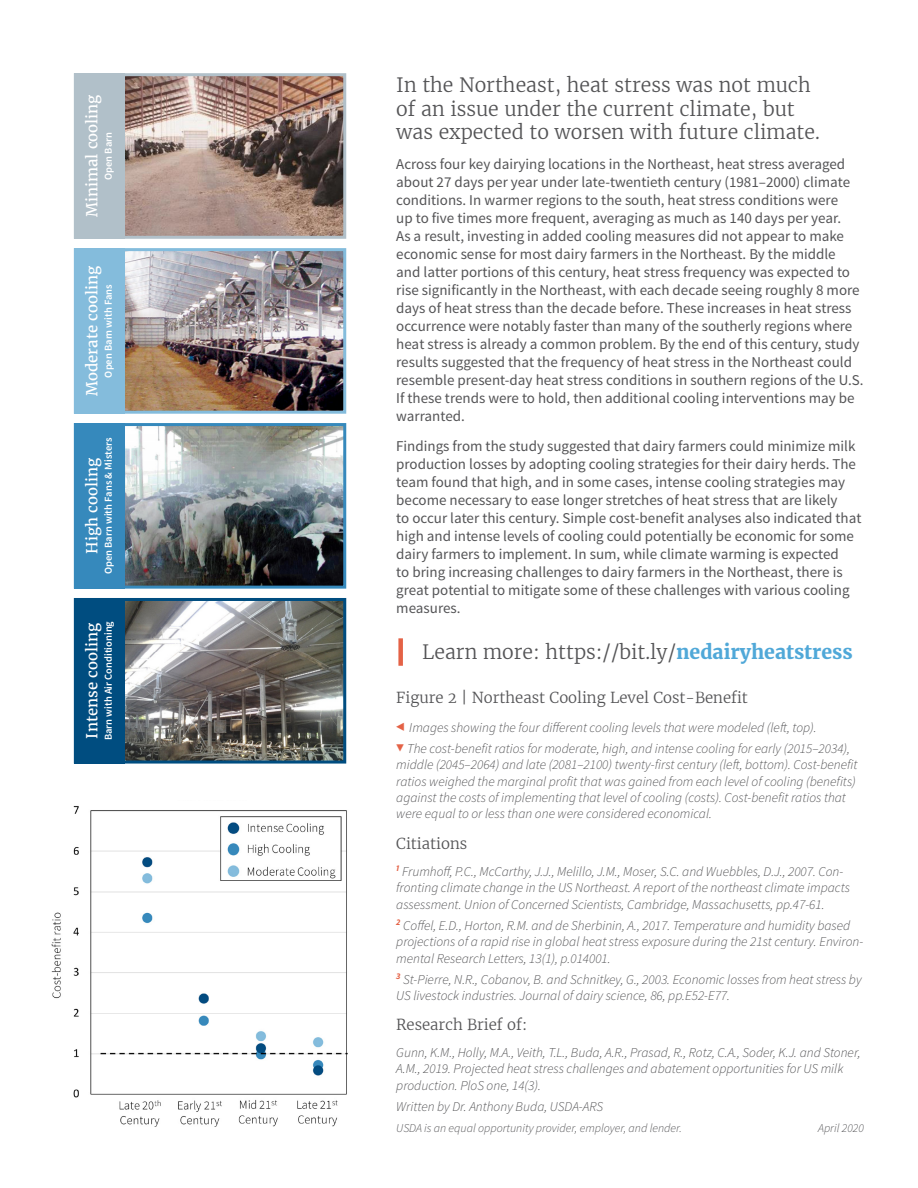
<style>
.page{position:relative;width:918px;height:1188px;background:#fff}
.page>*{position:absolute;margin:0;border:0;box-sizing:border-box;transform-origin:0 0}
.t1{font:300 19.5px/23.4px "Merriweather";color:#545456}
.t2{font:15px/18px "Source Sans Pro";color:#545456}
.t3{font:300 15px "Merriweather";color:#545456}
.t4{font:15px "Merriweather";color:#fff}
.t5{font:italic 300 13.5px/16.2px "Source Sans Pro";color:#545456}
.t6{font:italic 300 12px "Source Sans Pro";color:#545456}
.t7{font:600 10.5px "Source Sans Pro";color:#fff}
.s1{font-weight:700;color:#50a8d8}
.s2{font-weight:600;font-style:normal;font-size:15px;color:#e46246}
.s3{font-size:15px;color:#e46246}
</style>
<div class="page">
<img style="left:125px;top:77px;width:217px;height:158px">
<div style="left:74px;top:73px;width:272px;height:166px;border:3px solid #b1c0c9"></div>
<div style="left:74px;top:73px;width:51px;height:166px;background:#b1c0c9"></div>
<img style="left:125px;top:427px;width:217px;height:158px">
<div style="left:74px;top:423px;width:272px;height:166px;border:3px solid #3689bc"></div>
<div style="left:74px;top:423px;width:51px;height:166px;background:#3689bc"></div>
<img style="left:125px;top:252px;width:217px;height:158px">
<div style="left:74px;top:248px;width:272px;height:166px;border:3px solid #84bcdc"></div>
<div style="left:74px;top:248px;width:51px;height:166px;background:#84bcdc"></div>
<img style="left:125px;top:602px;width:217px;height:158px">
<div style="left:74px;top:598px;width:272px;height:166px;border:3px solid #004d80"></div>
<div style="left:74px;top:598px;width:51px;height:166px;background:#004d80"></div>
<div style="left:398px;top:638px;width:5px;height:28px;background:#e46246"></div>
<img style="left:51px;top:806px;width:297px;height:321px">
<p class="t4" style="left:82px;top:217px;width:124px;rotate:-90deg">Minimal cooling</p>
<p class="t7" style="left:102px;top:180px;width:49px;rotate:-90deg">Open Barn</p>
<p class="t4" style="left:82px;top:396px;width:132px;rotate:-90deg">Moderate cooling</p>
<p class="t7" style="left:102px;top:378px;width:95px;rotate:-90deg">Open Barn with Fans</p>
<p class="t7" style="left:102px;top:574px;width:138px;rotate:-90deg">Open Barn with Fans &amp; Misters</p>
<p class="t4" style="left:82px;top:554px;width:97px;rotate:-90deg">High cooling</p>
<p class="t4" style="left:82px;top:739px;width:117px;rotate:-90deg">Intense cooling</p>
<p class="t7" style="left:102px;top:740px;width:121px;rotate:-90deg">Barn with Air Conditioning</p>
<h1 class="t1" style="left:396px;top:73px;width:425px">In the Northeast, heat stress was not much of an issue under the current climate, but was expected to worsen with future climate.</h1>
<p class="t2" style="left:396px;top:155px;width:469px">Across four key dairying locations in the Northeast, heat stress averaged about 27 days per year under late-twentieth century (1981–2000) climate conditions. In warmer regions to the south, heat stress conditions were<br>up to five times more frequent, averaging as much as 140 days per year.<br>As a result, investing in added cooling measures did not appear to make economic sense for most dairy farmers in the Northeast. By the middle and latter portions of this century, heat stress frequency was expected to rise significantly in the Northeast, with each decade seeing roughly 8 more days of heat stress than the decade before. These increases in heat stress occurrence were notably faster than many of the southerly regions where heat stress is already a common problem. By the end of this century, study results suggested that the frequency of heat stress in the Northeast could resemble present-day heat stress conditions in southern regions of the U.S.<br>If these trends were to hold, then additional cooling interventions may be warranted.</p>
<p class="t2" style="left:396px;top:437px;width:467px">Findings from the study suggested that dairy farmers could minimize milk production losses by adopting cooling strategies for their dairy herds. The team found that high, and in some cases, intense cooling strategies may become necessary to ease longer stretches of heat stress that are likely<br>to occur later this century. Simple cost-benefit analyses also indicated that high and intense levels of cooling could potentially be economic for some dairy farmers to implement. In sum, while climate warming is expected<br>to bring increasing challenges to dairy farmers in the Northeast, there is great potential to mitigate some of these challenges with various cooling measures.</p>
<h1 class="t1" style="left:422px;top:640px;width:432px">Learn more: https://bit.ly/<span class="s1">nedairyheatstress</span></h1>
<p class="t3" style="left:396px;top:688px;width:353px">Figure 2 | Northeast Cooling Level Cost-Benefit</p>
<p class="t5" style="left:396px;top:720px;width:422px"><span class="s2">◀</span> Images showing the four different cooling levels that were modeled (left, top).</p>
<p class="t5" style="left:396px;top:741px;width:463px"><span class="s3">▼</span> The cost-benefit ratios for moderate, high, and intense cooling for early (2015–2034), middle (2045–2064) and late (2081–2100) twenty-first century (left, bottom). Cost-benefit ratios weighed the marginal profit that was gained from each level of cooling (benefits) against the costs of implementing that level of cooling (costs). Cost-benefit ratios that were equal to or less than one were considered economical.</p>
<p class="t3" style="left:396px;top:833px;width:73px">Citiations</p>
<p class="t5" style="left:396px;top:863px;width:455px;line-height:16.6px"><sup>1</sup> Frumhoff, P.C., McCarthy, J.J., Melillo, J.M., Moser, S.C. and Wuebbles, D.J., 2007. Con&shy;fronting climate change in the US Northeast. A report of the northeast climate impacts assessment. Union of Concerned Scientists, Cambridge, Massachusetts, pp.47-61.</p>
<p class="t5" style="left:396px;top:917px;width:468px;line-height:16.6px"><sup>2</sup> Coffel, E.D., Horton, R.M. and de Sherbinin, A., 2017. Temperature and humidity based projections of a rapid rise in global heat stress exposure during the 21st century. Environ&shy;mental Research Letters, 13(1), p.014001.</p>
<p class="t5" style="left:396px;top:972px;width:467px"><sup>3</sup> St-Pierre, N.R., Cobanov, B. and Schnitkey, G., 2003. Economic losses from heat stress by<br>US livestock industries. Journal of dairy science, 86, pp.E52-E77.</p>
<p class="t3" style="left:396px;top:1015px;width:132px">Research Brief of:</p>
<p class="t5" style="left:396px;top:1045px;width:466px">Gunn, K.M., Holly, M.A., Veith, T.L., Buda, A.R., Prasad, R., Rotz, C.A., Soder, K.J. and Stoner,<br>A.M., 2019. Projected heat stress challenges and abatement opportunities for US milk production. PloS one, 14(3).</p>
<p class="t5" style="left:396px;top:1098px;width:208px">Written by Dr. Anthony Buda, USDA-ARS</p>
<p class="t6" style="left:396px;top:1120px;width:287px">USDA is an equal opportunity provider, employer, and lender.</p>
<p class="t6" style="left:818px;top:1120px;width:47px">April 2020</p>
</div>
